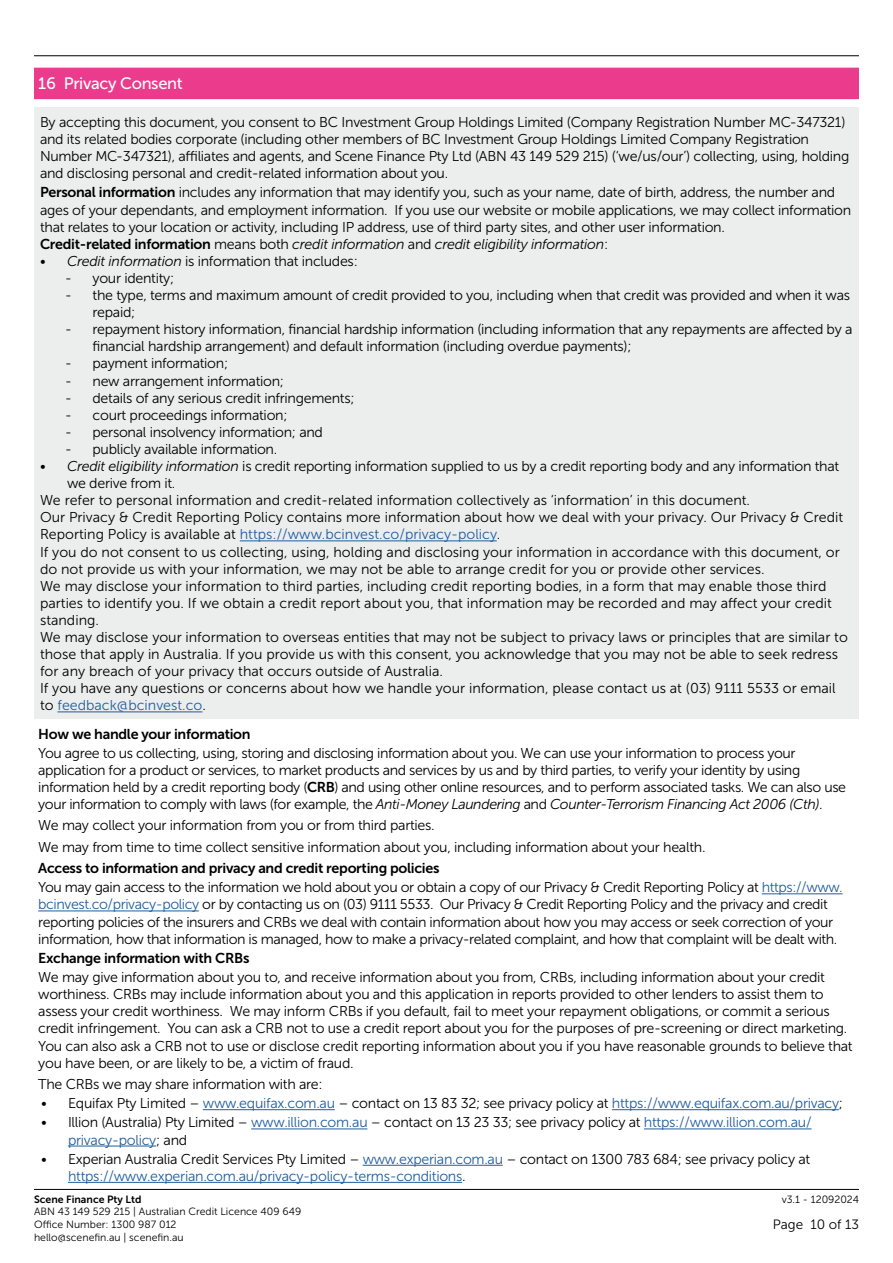
<style>
.page{position:relative;width:893px;height:1263px;background:#fff}
.page>*{position:absolute;margin:0;border:0;box-sizing:border-box;transform-origin:0 0}
.t1{font:16.5px "Museo Sans 500";letter-spacing:-.02em;color:#fff}
.t2{font:14.25px/17.1px "Museo Sans 300";letter-spacing:-.02em;color:#000}
.t3{font:14.25px "Museo Sans 300";color:#000}
.t4{font:14.25px "Museo Sans 700";letter-spacing:-.02em;color:#000}
.t5{font:14.25px "Museo Sans 300";color:#215e9e}
.t6{font:13.5px "Museo Sans 300";color:#000}
.t7{font:10.5px/12.6px "Museo Sans 300";color:#000}
.t8{font:10.5px "Museo Sans 700";color:#000}
.s1{font-family:"Museo Sans 700"}
.s2{font-style:italic}
.s3{font-family:"Museo Sans Rounded 300"}
.s4{color:#000}
.s5{color:#215e9e}
</style>
<div class="page">
<hr style="left:34px;top:55px;width:825px;height:1px;background:#000">
<hr style="left:34px;top:1189px;width:825px;height:1px;background:#000">
<div style="left:34px;top:68px;width:825px;height:31px;background:#eb3b8c"></div>
<hr style="left:762px;top:893px;width:81px;height:1px;background:#215e9e">
<hr style="left:38px;top:910px;width:161px;height:1px;background:#215e9e">
<hr style="left:203px;top:1109px;width:132px;height:1px;background:#215e9e">
<hr style="left:612px;top:1109px;width:227px;height:1px;background:#215e9e">
<hr style="left:251px;top:1128px;width:116px;height:1px;background:#215e9e">
<hr style="left:644px;top:1128px;width:167px;height:1px;background:#215e9e">
<hr style="left:68px;top:1146px;width:88px;height:1px;background:#215e9e">
<hr style="left:363px;top:1165px;width:140px;height:1px;background:#215e9e">
<hr style="left:68px;top:1182px;width:394px;height:1px;background:#215e9e">
<div style="left:34px;top:108px;width:825px;height:611px;background:#eceded"></div>
<hr style="left:240px;top:540px;width:257px;height:1px;background:#215e9e">
<hr style="left:57px;top:711px;width:145px;height:1px;background:#215e9e">
<p class="t1" style="left:38px;top:74px;width:146px">16 Privacy Consent</p>
<p class="t2" style="left:40px;top:114px;width:811px">By accepting this document, you consent to BC Investment Group Holdings Limited (Company Registration Number MC-347321) and its related bodies corporate (including other members of BC Investment Group Holdings Limited Company Registration Number MC-347321), affiliates and agents, and Scene Finance Pty Ltd (ABN 43 149 529 215) (‘we/us/our’) collecting, using, holding and disclosing personal and credit-related information about you.</p>
<p class="t2" style="left:40px;top:184px;width:813px"><span class="s1">Personal information</span> includes any information that may identify you, such as your name, date of birth, address, the number and ages of your dependants, and employment information. If you use our website or mobile applications, we may collect information that relates to your location or activity, including IP address, use of third party sites, and other user information.<br><span class="s1">Credit-related information</span> means both <span class="s2">credit information</span> and <span class="s2">credit eligibility information</span>:</p>
<p class="t2" style="left:40px;top:252px;width:319px"><span class="s2">• Credit information</span> is information that includes:</p>
<p class="t2" style="left:66px;top:270px;width:110px"><span class="s3">-</span> your identity;</p>
<p class="t2" style="left:93px;top:287px;width:759px;text-indent:-27px"><span class="s3">-</span> the type, terms and maximum amount of credit provided to you, including when that credit was provided and when it was repaid;</p>
<p class="t2" style="left:93px;top:321px;width:761px;text-indent:-27px"><span class="s3">-</span> repayment history information, financial hardship information (including information that any repayments are affected by a financial hardship arrangement) and default information (including overdue payments);</p>
<p class="t2" style="left:66px;top:355px;width:164px"><span class="s3">-</span> payment information;</p>
<p class="t2" style="left:66px;top:372px;width:220px"><span class="s3">-</span> new arrangement information;</p>
<p class="t2" style="left:66px;top:389px;width:291px"><span class="s3">-</span> details of any serious credit infringements;</p>
<p class="t2" style="left:66px;top:406px;width:224px"><span class="s3">-</span> court proceedings information;</p>
<p class="t2" style="left:66px;top:423px;width:259px"><span class="s3">-</span> personal insolvency information; and</p>
<p class="t2" style="left:66px;top:441px;width:213px"><span class="s3">-</span> publicly available information.</p>
<p class="t2" style="left:40px;top:458px;width:801px"><span class="s2">• Credit eligibility information</span> is credit reporting information supplied to us by a credit reporting body and any information that</p>
<p class="t2" style="left:67px;top:475px;width:110px">we derive from it.</p>
<p class="t3" style="left:40px;top:493px;width:712px">We refer to personal information and credit-related information collectively as ‘information’ in this document.</p>
<p class="t3" style="left:40px;top:510px;width:805px">Our Privacy &amp; Credit Reporting Policy contains more information about how we deal with your privacy. Our Privacy &amp; Credit</p>
<p class="t5" style="left:40px;top:527px;width:462px"><span class="s4">Reporting Policy is available at</span> https://www.bcinvest.co/privacy-policy<span class="s4">.</span></p>
<p class="t3" style="left:40px;top:544px;width:801px">If you do not consent to us collecting, using, holding and disclosing your information in accordance with this document, or</p>
<p class="t3" style="left:40px;top:561px;width:726px">do not provide us with your information, we may not be able to arrange credit for you or provide other services.</p>
<p class="t3" style="left:40px;top:578px;width:788px">We may disclose your information to third parties, including credit reporting bodies, in a form that may enable those third</p>
<p class="t3" style="left:40px;top:595px;width:793px">parties to identify you. If we obtain a credit report about you, that information may be recorded and may affect your credit</p>
<p class="t3" style="left:40px;top:612px;width:60px">standing.</p>
<p class="t3" style="left:40px;top:629px;width:809px">We may disclose your information to overseas entities that may not be subject to privacy laws or principles that are similar to</p>
<p class="t3" style="left:40px;top:646px;width:799px">those that apply in Australia. If you provide us with this consent, you acknowledge that you may not be able to seek redress</p>
<p class="t3" style="left:40px;top:664px;width:404px">for any breach of your privacy that occurs outside of Australia.</p>
<p class="t3" style="left:40px;top:681px;width:797px">If you have any questions or concerns about how we handle your information, please contact us at (03) 9111 5533 or email</p>
<p class="t5" style="left:40px;top:698px;width:167px"><span class="s4">to</span> feedback@bcinvest.co<span class="s4">.</span></p>
<p class="t4" style="left:38px;top:726px;width:214px">How we handle your information</p>
<p class="t2" style="left:38px;top:744px;width:809px">You agree to us collecting, using, storing and disclosing information about you. We can use your information to process your application for a product or services, to market products and services by us and by third parties, to verify your identity by using information held by a credit reporting body (<span class="s1">CRB</span>) and using other online resources, and to perform associated tasks. We can also use your information to comply with laws (for example, the <span class="s2">Anti-Money Laundering</span> and <span class="s2">Counter-Terrorism Financing Act 2006 (Cth)</span>.</p>
<p class="t2" style="left:38px;top:815px;width:669px;line-height:21.3px">We may collect your information from you or from third parties.<br>We may from time to time collect sensitive information about you, including information about your health.</p>
<p class="t4" style="left:38px;top:860px;width:403px">Access to information and privacy and credit reporting policies</p>
<p class="t2" style="left:38px;top:879px;width:806px">You may gain access to the information we hold about you or obtain a copy of our Privacy &amp; Credit Reporting Policy at <span class="s5">https://www. bcinvest.co/privacy-policy</span> or by contacting us on (03) 9111 5533. Our Privacy &amp; Credit Reporting Policy and the privacy and credit reporting policies of the insurers and CRBs we deal with contain information about how you may access or seek correction of your information, how that information is managed, how to make a privacy-related complaint, and how that complaint will be dealt with.</p>
<p class="t4" style="left:38px;top:950px;width:213px">Exchange information with CRBs</p>
<p class="t2" style="left:38px;top:969px;width:816px">We may give information about you to, and receive information about you from, CRBs, including information about your credit worthiness. CRBs may include information about you and this application in reports provided to other lenders to assist them to assess your credit worthiness. We may inform CRBs if you default, fail to meet your repayment obligations, or commit a serious credit infringement. You can ask a CRB not to use a credit report about you for the purposes of pre-screening or direct marketing.<br>You can also ask a CRB not to use or disclose credit reporting information about you if you have reasonable grounds to believe that you have been, or are likely to be, a victim of fraud.</p>
<p class="t2" style="left:38px;top:1076px;width:286px">The CRBs we may share information with are:</p>
<p class="t2" style="left:41px;top:1095px;width:804px">• Equifax Pty Limited – <span class="s5">www.equifax.com.au</span> – contact on 13 83 32; see privacy policy at <span class="s5">https://www.equifax.com.au/privacy</span>;</p>
<p class="t2" style="left:68px;top:1114px;width:745px;text-indent:-27px">• Illion (Australia) Pty Limited – <span class="s5">www.illion.com.au</span> – contact on 13 23 33; see privacy policy at <span class="s5">https://www.illion.com.au/ privacy-policy</span>; and</p>
<p class="t2" style="left:68px;top:1150px;width:744px;text-indent:-27px">• Experian Australia Credit Services Pty Limited – <span class="s5">www.experian.com.au</span> – contact on 1300 783 684; see privacy policy at <span class="s5">https://www.experian.com.au/privacy-policy-terms-conditions</span>.</p>
<p class="t8" style="left:34px;top:1193px;width:109px">Scene Finance Pty Ltd</p>
<p class="t7" style="left:782px;top:1193px;width:79px">v3.1 - 12092024</p>
<p class="t7" style="left:34px;top:1205px;width:269px">ABN 43 149 529 215 | Australian Credit Licence 409 649<br>Office Number: 1300 987 012<br>hello@scenefin.au | scenefin.au</p>
<p class="t6" style="left:773px;top:1217px;width:88px">Page 10 of 13</p>
</div>
